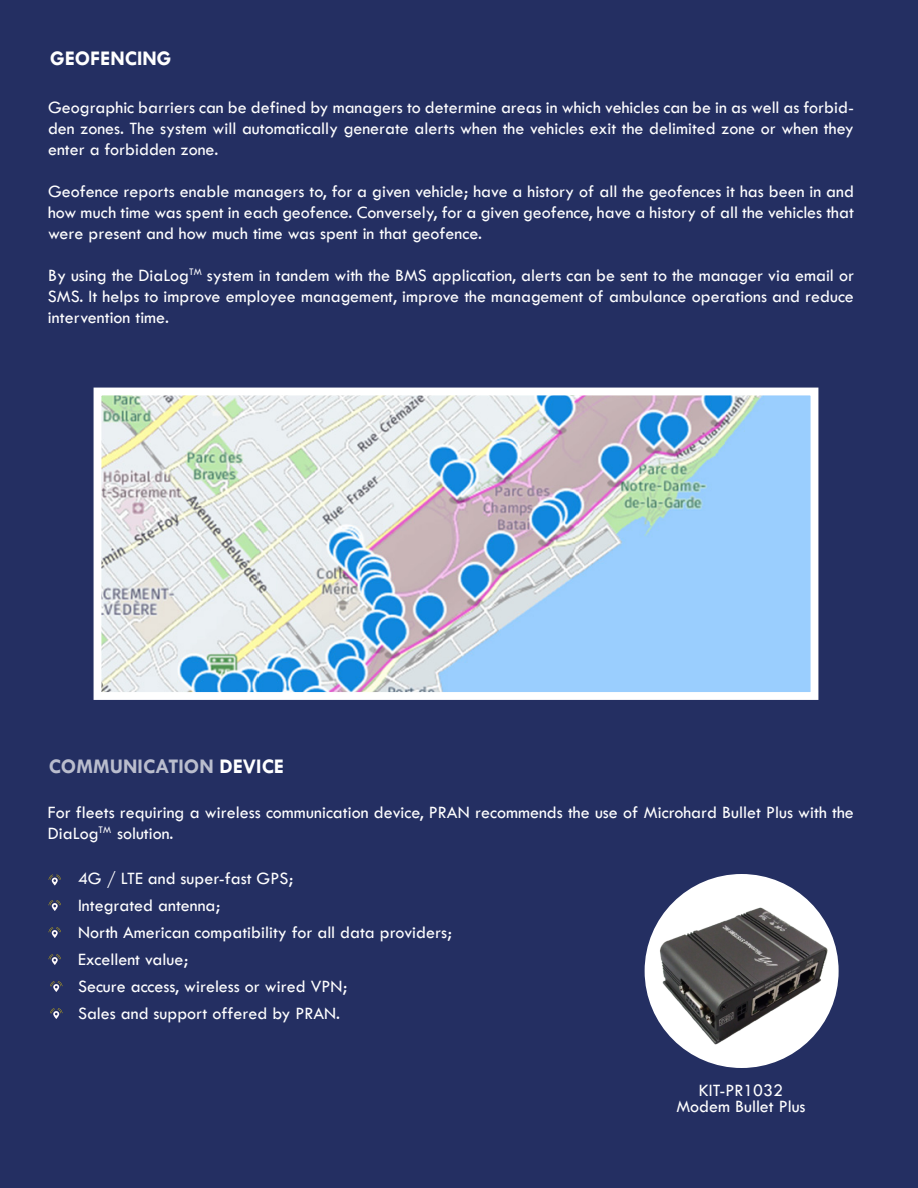
<style>
.page{position:relative;width:918px;height:1188px;background:#242f62}
.page>*{position:absolute;margin:0;border:0;box-sizing:border-box;transform-origin:0 0}
.t1{font:700 21px "Tw Cen";color:rgb(255 255 255/.69)}
.t2{font:700 21px "Tw Cen";color:#fff}
.t3{font:18px/21px "Tw Cen";color:#fff;text-align:justify}
.s1{color:#fff}
</style>
<div class="page">
<div style="left:645px;top:874px;width:194px;height:194px;background:#fff;border-radius:50%"></div>
<img style="left:644px;top:887px;width:195px;height:167px">
<img style="left:103px;top:397px;width:706px;height:294px">
<div style="left:94px;top:388px;width:724px;height:312px;border:8px solid #fff"></div>
<svg style="left:49px;top:874px;width:12px;height:11px"></svg>
<svg style="left:49px;top:900px;width:12px;height:11px"></svg>
<svg style="left:49px;top:927px;width:12px;height:11px"></svg>
<svg style="left:49px;top:954px;width:12px;height:11px"></svg>
<svg style="left:50px;top:981px;width:12px;height:11px"></svg>
<svg style="left:50px;top:1008px;width:12px;height:11px"></svg>
<p class="t2" style="left:50px;top:45px;width:123px">GEOFENCING</p>
<p class="t3" style="left:48px;top:97px;width:808px">Geographic barriers can be defined by managers to determine areas in which vehicles can be in as well as forbid&shy;den zones. The system will automatically generate alerts when the vehicles exit the delimited zone or when they enter a forbidden zone.</p>
<p class="t3" style="left:48px;top:181px;width:808px">Geofence reports enable managers to, for a given vehicle; have a history of all the geofences it has been in and how much time was spent in each geofence. Conversely, for a given geofence, have a history of all the vehicles that were present and how much time was spent in that geofence.</p>
<p class="t3" style="left:48px;top:265px;width:808px">By using the DiaLog<sup>TM</sup> system in tandem with the BMS application, alerts can be sent to the manager via email or SMS. It helps to improve employee management, improve the management of ambulance operations and reduce intervention time.</p>
<p class="t1" style="left:49px;top:753px;width:237px">COMMUNICATION <span class="s1">DEVICE</span></p>
<p class="t3" style="left:48px;top:802px;width:807px">For fleets requiring a wireless communication device, PRAN recommends the use of Microhard Bullet Plus with the<br>DiaLog<sup>TM</sup> solution.</p>
<p class="t3" style="left:78px;top:865px;width:376px;line-height:27px;text-align:left">4G / LTE and super-fast GPS;<br>Integrated antenna;<br>North American compatibility for all data providers;<br>Excellent value;<br>Secure access, wireless or wired VPN;<br>Sales and support offered by PRAN.</p>
<p class="t3" style="left:676px;top:1082px;width:131px;line-height:16.5px;text-align:center">KIT-PR1032<br>Modem Bullet Plus</p>
</div>
